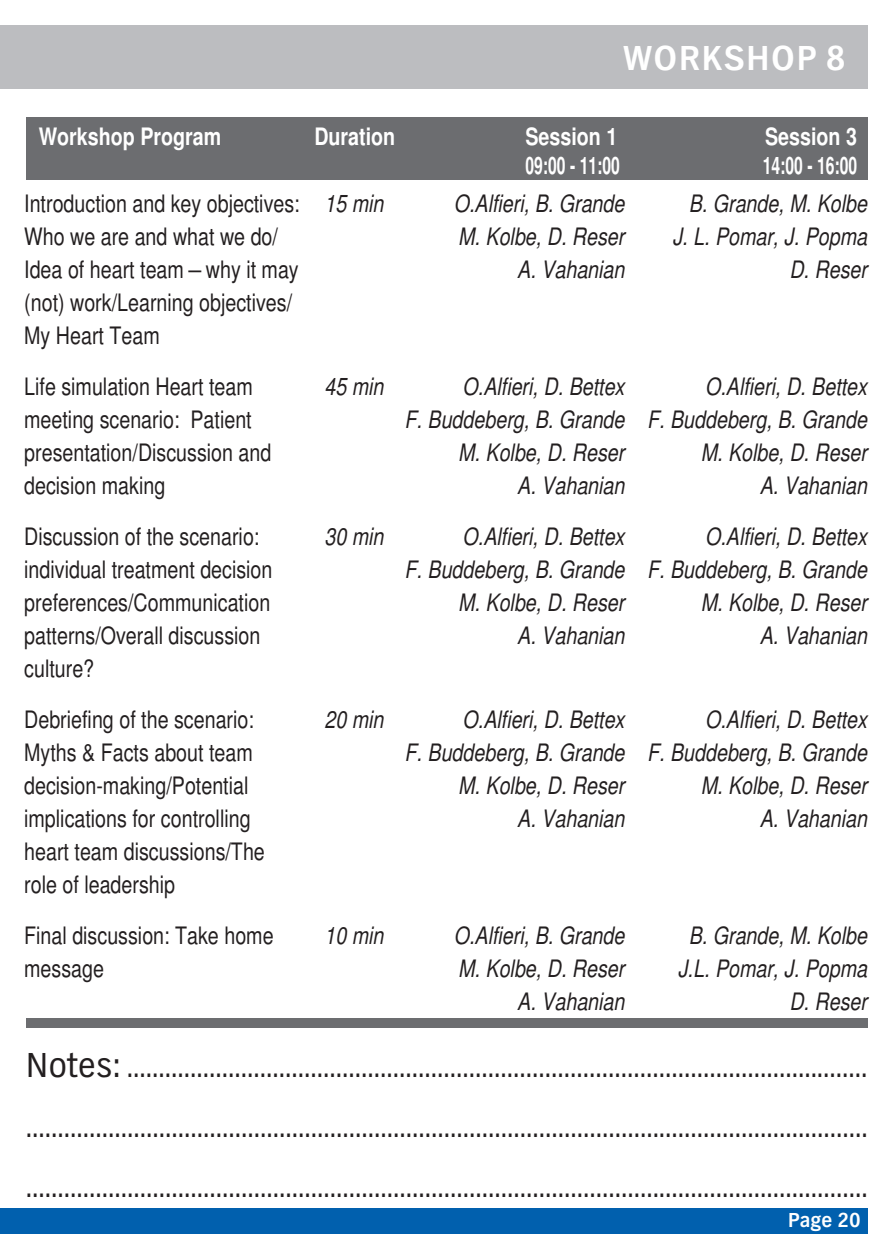
<style>
.page{position:relative;width:893px;height:1259px;background:#fff}
.page>*{position:absolute;margin:0;border:0;box-sizing:border-box;transform-origin:0 0}
.t1{font:700 36px "TV Nord EF";letter-spacing:.05em;color:#fff}
.t2{font:30px/60px "TV Nord EF";color:#231f20;text-align:justify}
.t3{font:italic condensed 24px "Helvetica";color:#231f20}
.t4{font:condensed 24px/33px "Helvetica";color:#231f20}
.t5{font:700 condensed 24px "Helvetica";color:#fff}
.t6{font:700 condensed 24px "Helvetica";color:#fff;scale:.8 1}
.t7{font:700 21px "TV Nord EF";color:#fff}
.s1{font-size:36px}
</style>
<div class="page">
<div style="left:0;top:26px;width:867px;height:63px;background:#bcbdc0"></div>
<div style="left:0;top:1208px;width:867px;height:25px;background:#0160ae"></div>
<div style="left:26px;top:1018px;width:841px;height:10px;background:#6c6d70"></div>
<div style="left:26px;top:117px;width:841px;height:63px;background:#6c6d70"></div>
<p class="t1" style="left:624px;top:38px;width:223px">WORKSHOP 8</p>
<p class="t5" style="left:39px;top:122px;width:184px">Workshop Program</p>
<p class="t5" style="left:314px;top:122px;width:82px">Duration</p>
<p class="t5" style="left:525px;top:122px;width:93px">Session 1</p>
<p class="t5" style="left:765px;top:122px;width:93px">Session 3</p>
<p class="t6" style="left:525px;top:151px;width:120px">09:00 - 11:00</p>
<p class="t6" style="left:763px;top:151px;width:120px">14:00 - 16:00</p>
<p class="t4" style="left:24px;top:187px;width:277px">Introduction and key objectives:<br>Who we are and what we do/<br>Idea of heart team – why it may (not) work/Learning objectives/<br>My Heart Team</p>
<p class="t4" style="left:24px;top:370px;width:249px">Life simulation Heart team meeting scenario: Patient presentation/Discussion and decision making</p>
<p class="t4" style="left:24px;top:520px;width:250px">Discussion of the scenario: individual treatment decision preferences/Communication patterns/Overall discussion culture?</p>
<p class="t4" style="left:24px;top:703px;width:242px">Debriefing of the scenario:<br>Myths &amp; Facts about team decision-making/Potential implications for controlling heart team discussions/The role of leadership</p>
<p class="t4" style="left:24px;top:919px;width:251px">Final discussion: Take home message</p>
<p class="t3" style="left:324px;top:189px;width:61px">15 min</p>
<p class="t3" style="left:454px;top:189px;width:172px">O.Alfieri, B. Grande</p>
<p class="t3" style="left:458px;top:222px;width:168px">M. Kolbe, D. Reser</p>
<p class="t3" style="left:517px;top:255px;width:109px">A. Vahanian</p>
<p class="t3" style="left:689px;top:189px;width:180px">B. Grande, M. Kolbe</p>
<p class="t3" style="left:672px;top:222px;width:196px">J. L. Pomar, J. Popma</p>
<p class="t3" style="left:789px;top:255px;width:79px">D. Reser</p>
<p class="t3" style="left:324px;top:372px;width:61px">45 min</p>
<p class="t3" style="left:324px;top:522px;width:61px">30 min</p>
<p class="t3" style="left:463px;top:372px;width:163px">O.Alfieri, D. Bettex</p>
<p class="t3" style="left:405px;top:405px;width:221px">F. Buddeberg, B. Grande</p>
<p class="t3" style="left:458px;top:438px;width:168px">M. Kolbe, D. Reser</p>
<p class="t3" style="left:517px;top:471px;width:109px">A. Vahanian</p>
<p class="t3" style="left:463px;top:522px;width:163px">O.Alfieri, D. Bettex</p>
<p class="t3" style="left:405px;top:555px;width:221px">F. Buddeberg, B. Grande</p>
<p class="t3" style="left:458px;top:588px;width:168px">M. Kolbe, D. Reser</p>
<p class="t3" style="left:517px;top:621px;width:109px">A. Vahanian</p>
<p class="t3" style="left:705px;top:372px;width:163px">O.Alfieri, D. Bettex</p>
<p class="t3" style="left:647px;top:405px;width:221px">F. Buddeberg, B. Grande</p>
<p class="t3" style="left:701px;top:438px;width:168px">M. Kolbe, D. Reser</p>
<p class="t3" style="left:760px;top:471px;width:109px">A. Vahanian</p>
<p class="t3" style="left:705px;top:522px;width:163px">O.Alfieri, D. Bettex</p>
<p class="t3" style="left:647px;top:555px;width:221px">F. Buddeberg, B. Grande</p>
<p class="t3" style="left:701px;top:588px;width:168px">M. Kolbe, D. Reser</p>
<p class="t3" style="left:760px;top:621px;width:109px">A. Vahanian</p>
<p class="t3" style="left:324px;top:705px;width:61px">20 min</p>
<p class="t3" style="left:463px;top:705px;width:163px">O.Alfieri, D. Bettex</p>
<p class="t3" style="left:405px;top:738px;width:221px">F. Buddeberg, B. Grande</p>
<p class="t3" style="left:458px;top:771px;width:168px">M. Kolbe, D. Reser</p>
<p class="t3" style="left:517px;top:804px;width:109px">A. Vahanian</p>
<p class="t3" style="left:705px;top:705px;width:163px">O.Alfieri, D. Bettex</p>
<p class="t3" style="left:647px;top:738px;width:221px">F. Buddeberg, B. Grande</p>
<p class="t3" style="left:701px;top:771px;width:168px">M. Kolbe, D. Reser</p>
<p class="t3" style="left:760px;top:804px;width:109px">A. Vahanian</p>
<p class="t3" style="left:324px;top:921px;width:61px">10 min</p>
<p class="t3" style="left:454px;top:921px;width:172px">O.Alfieri, B. Grande</p>
<p class="t3" style="left:458px;top:954px;width:168px">M. Kolbe, D. Reser</p>
<p class="t3" style="left:517px;top:987px;width:109px">A. Vahanian</p>
<p class="t3" style="left:689px;top:921px;width:180px">B. Grande, M. Kolbe</p>
<p class="t3" style="left:678px;top:954px;width:191px">J.L. Pomar, J. Popma</p>
<p class="t3" style="left:789px;top:987px;width:79px">D. Reser</p>
<p class="t2" style="left:26px;top:1037px;width:843px"><span class="s1">Notes:</span> ..................................................................................................................... ..................................................................................................................................... .....................................................................................................................................</p>
<p class="t7" style="left:788px;top:1208px;width:74px">Page 20</p>
</div>
